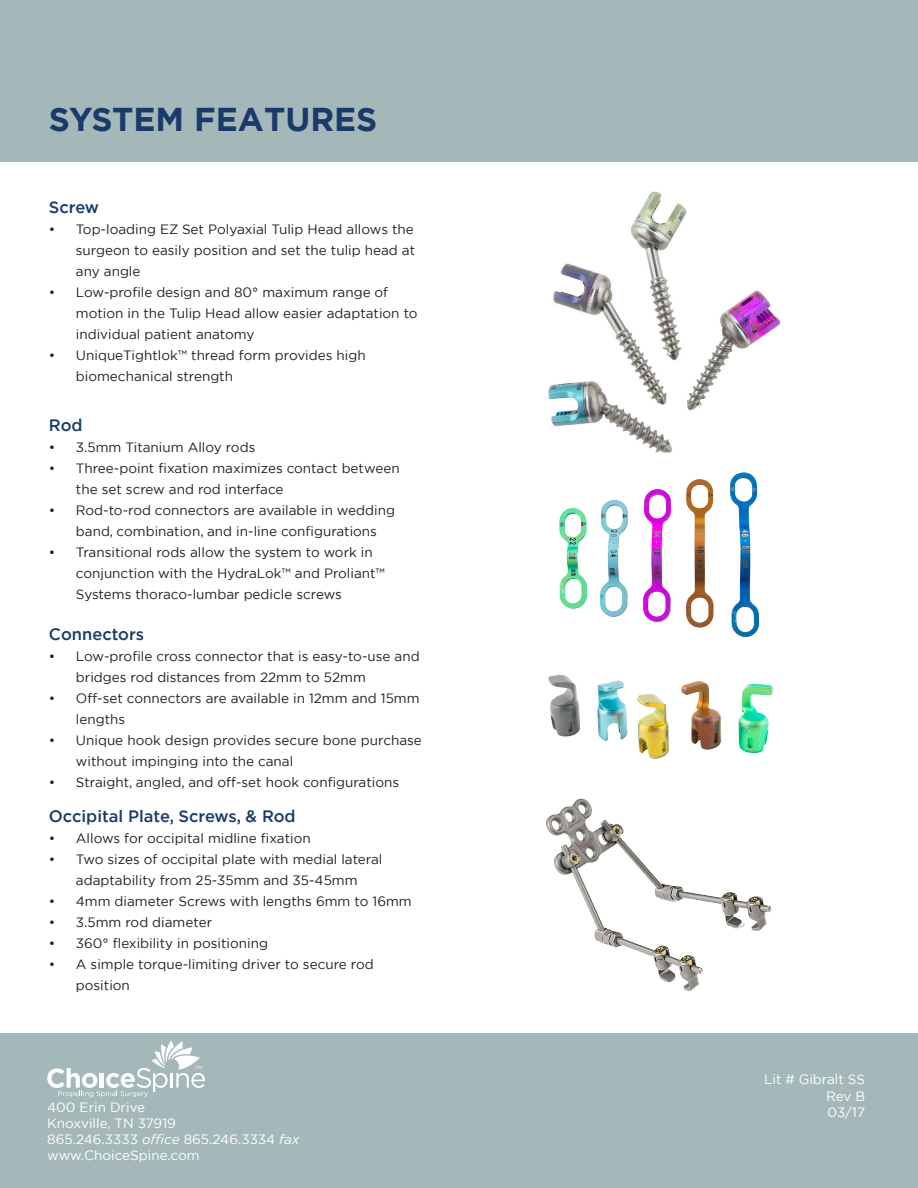
<style>
.page{position:relative;width:918px;height:1188px;background:#fff}
.page>*{position:absolute;margin:0;border:0;box-sizing:border-box;transform-origin:0 0}
.t1{font:700 33px "Gotham";color:#193a6a}
.t2{font:500 16.5px "Gotham";color:#193a6a}
.t3{font:13.5px/21px "Gotham";color:#231f20}
.t4{font:13.5px "Gotham";color:#fff}
.s1{font-style:italic}
</style>
<div class="page">
<div style="left:0;top:0;width:918px;height:162px;background:#a5b8b9"></div>
<div style="left:0;top:1033px;width:918px;height:155px;background:#a5b8b9"></div>
<svg style="left:47px;top:1040px;width:158px;height:57px"></svg>
<img style="left:548px;top:191px;width:233px;height:262px">
<img style="left:559px;top:472px;width:201px;height:166px">
<img style="left:548px;top:675px;width:225px;height:84px">
<img style="left:546px;top:798px;width:226px;height:193px">
<p class="t1" style="left:49px;top:97px;width:330px">SYSTEM FEATURES</p>
<p class="t2" style="left:49px;top:196px;width:52px">Screw</p>
<p class="t3" style="left:76px;top:218px;width:341px;text-align:justify;text-indent:-27px">• Top-loading EZ Set Polyaxial Tulip Head allows the surgeon to easily position and set the tulip head at any angle</p>
<p class="t3" style="left:76px;top:281px;width:343px;text-indent:-27px">• Low-profile design and 80° maximum range of motion in the Tulip Head allow easier adaptation to individual patient anatomy</p>
<p class="t3" style="left:76px;top:344px;width:291px;text-indent:-27px">• UniqueTightlok™ thread form provides high biomechanical strength</p>
<p class="t2" style="left:49px;top:415px;width:35px">Rod</p>
<p class="t3" style="left:49px;top:437px;width:208px">• 3.5mm Titanium Alloy rods</p>
<p class="t3" style="left:76px;top:458px;width:325px;text-indent:-27px">• Three-point fixation maximizes contact between the set screw and rod interface</p>
<p class="t3" style="left:76px;top:500px;width:321px;text-indent:-27px">• Rod-to-rod connectors are available in wedding band, combination, and in-line configurations</p>
<p class="t3" style="left:76px;top:542px;width:311px;text-indent:-27px">• Transitional rods allow the system to work in conjunction with the HydraLok™ and Proliant™<br>Systems thoraco-lumbar pedicle screws</p>
<p class="t2" style="left:49px;top:624px;width:97px">Connectors</p>
<p class="t3" style="left:76px;top:646px;width:345px;text-indent:-27px">• Low-profile cross connector that is easy-to-use and bridges rod distances from 22mm to 52mm</p>
<p class="t3" style="left:76px;top:688px;width:345px;text-indent:-27px">• Off-set connectors are available in 12mm and 15mm lengths</p>
<p class="t3" style="left:76px;top:730px;width:348px;text-indent:-27px">• Unique hook design provides secure bone purchase without impinging into the canal</p>
<p class="t3" style="left:49px;top:772px;width:352px">• Straight, angled, and off-set hook configurations</p>
<p class="t2" style="left:49px;top:805px;width:248px">Occipital Plate, Screws, &amp; Rod</p>
<p class="t3" style="left:49px;top:827px;width:263px">• Allows for occipital midline fixation</p>
<p class="t3" style="left:49px;top:848px;width:335px;text-align:center">• Two sizes of occipital plate with medial lateral adaptability from 25-35mm and 35-45mm</p>
<p class="t3" style="left:49px;top:890px;width:364px">• 4mm diameter Screws with lengths 6mm to 16mm</p>
<p class="t3" style="left:49px;top:911px;width:165px">• 3.5mm rod diameter</p>
<p class="t3" style="left:49px;top:932px;width:221px">• 360° flexibility in positioning</p>
<p class="t3" style="left:76px;top:953px;width:299px;text-indent:-27px">• A simple torque-limiting driver to secure rod position</p>
<p class="t4" style="left:47px;top:1098px;width:99px">400 Erin Drive</p>
<p class="t4" style="left:47px;top:1115px;width:130px">Knoxville, TN 37919</p>
<p class="t4" style="left:47px;top:1131px;width:254px">865.246.3333 <span class="s1">office</span> 865.246.3334 <span class="s1">fax</span></p>
<p class="t4" style="left:47px;top:1147px;width:154px">www.ChoiceSpine.com</p>
<p class="t4" style="left:764px;top:1071px;width:102px">Lit # Gibralt SS</p>
<p class="t4" style="left:826px;top:1087px;width:41px">Rev B</p>
<p class="t4" style="left:828px;top:1103px;width:39px">03/17</p>
</div>
